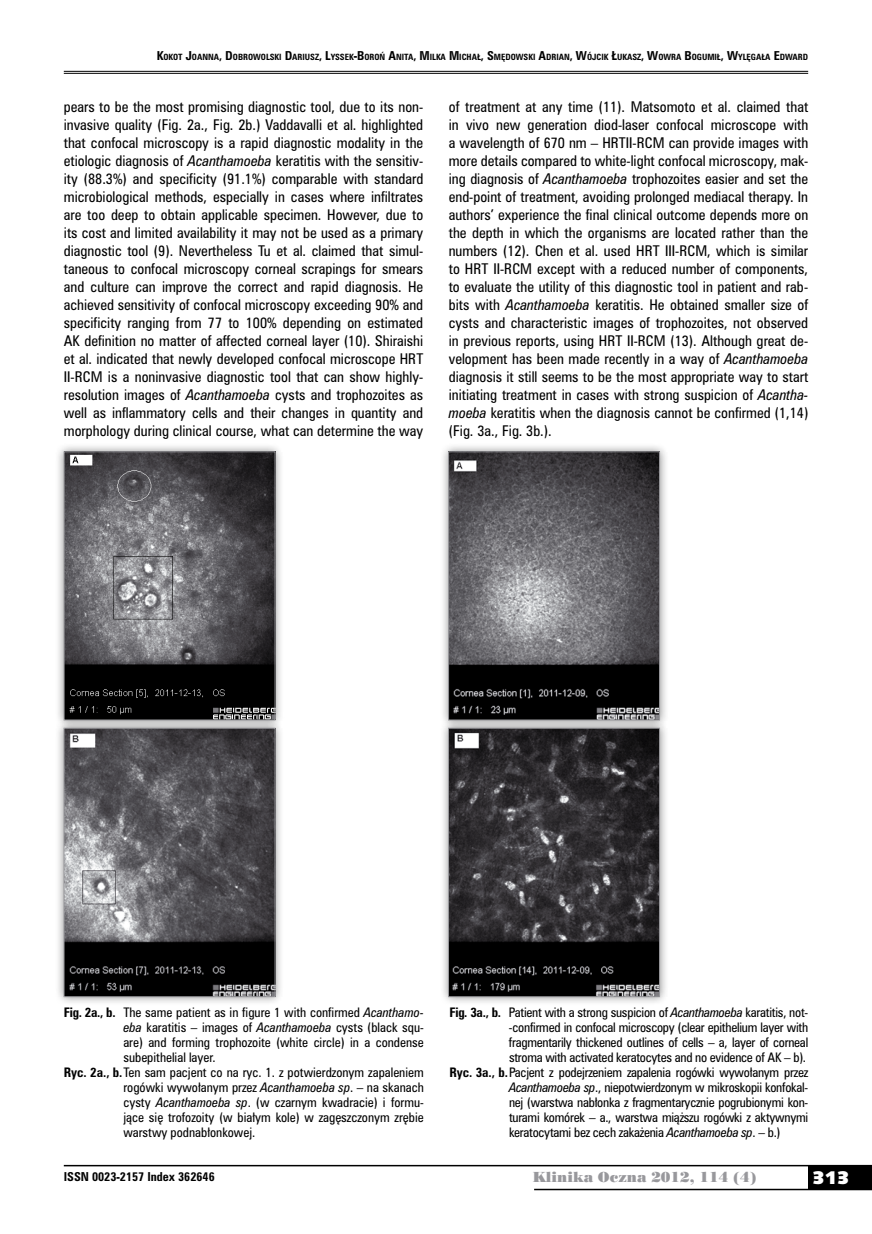
<style>
.page{position:relative;width:872px;height:1234px;background:#fff}
.page>*{position:absolute;margin:0;border:0;box-sizing:border-box;transform-origin:0 0}
.t1{font:18px "Humanst 531 U Blk PL";color:#fff}
.t2{font:13.5px/18px "Zurich Cn PL";color:#000;text-align:justify}
.t3{font:13.5px "Poster Bodoni PL";color:#98989c}
.t4{font:12px "Zurich Cn PL";letter-spacing:-.02em;color:#000}
.t5{font:12px "Zurich Cn PL";color:#000}
.t6{font:700 11.25px "Zurich Cn PL";color:#000}
.t7{font:700 7.8px "Zurich Cn PL";color:#000}
.s1{font-size:11.25px}
.s2{font-style:italic}
.s3{font-weight:700}
</style>
<div class="page">
<div style="left:808px;top:1165px;width:64px;height:24px;background:#000"></div>
<hr style="left:64px;top:1164px;width:808px;height:2px;background:#000">
<hr style="left:534px;top:1188px;width:338px;height:1px;background:#000">
<hr style="left:64px;top:71px;width:744px;height:1px;background:#000">
<hr style="left:64px;top:73px;width:744px;height:1px;background:#000">
<div style="left:55px;top:442px;width:229px;height:287px;background:#000;opacity:.45"></div>
<img style="left:66px;top:453px;width:207px;height:265px">
<div style="left:64px;top:451px;width:211px;height:269px;border:1px solid #98989c"></div>
<div style="left:55px;top:718px;width:229px;height:287px;background:#000;opacity:.45"></div>
<img style="left:66px;top:729px;width:207px;height:265px">
<div style="left:64px;top:727px;width:211px;height:269px;border:1px solid #98989c"></div>
<div style="left:439px;top:442px;width:230px;height:287px;background:#000;opacity:.45"></div>
<img style="left:450px;top:453px;width:207px;height:265px">
<div style="left:448px;top:451px;width:211px;height:269px;border:1px solid #98989c"></div>
<div style="left:439px;top:718px;width:230px;height:287px;background:#000;opacity:.45"></div>
<img style="left:450px;top:729px;width:207px;height:265px">
<div style="left:448px;top:727px;width:211px;height:269px;border:1px solid #98989c"></div>
<p class="t7" style="left:157px;top:52px;width:652px"><span class="s1">K</span>OKOT <span class="s1">J</span>OANNA<span class="s1">, D</span>OBROWOLSKI <span class="s1">D</span>ARIUSZ<span class="s1">, L</span>YSSEK<span class="s1">-B</span> OROŃ <span class="s1">A</span>NITA<span class="s1">, M</span>ILKA <span class="s1">M</span>ICHAŁ<span class="s1">, S</span>MĘDOWSKI <span class="s1">A</span>DRIAN<span class="s1">, W</span>ÓJCIK <span class="s1">Ł</span>UKASZ<span class="s1">, W</span>OWRA <span class="s1">B</span> OGUMIŁ<span class="s1">, W</span>YLĘGAŁA <span class="s1">E</span> DWARD</p>
<p class="t2" style="left:64px;top:97px;width:361px">pears to be the most promising diagnostic tool, due to its non&shy;invasive quality (Fig. 2a., Fig. 2b.) Vaddavalli et al. highlighted that confocal microscopy is a rapid diagnostic modality in the etiologic diagnosis of <span class="s2">Acanthamoeba</span> keratitis with the sensitiv&shy;ity (88.3%) and specificity (91.1%) comparable with standard microbiological methods, especially in cases where infiltrates are too deep to obtain applicable specimen. However, due to its cost and limited availability it may not be used as a primary diagnostic tool (9). Nevertheless Tu et al. claimed that simul&shy;taneous to confocal microscopy corneal scrapings for smears and culture can improve the correct and rapid diagnosis. He achieved sensitivity of confocal microscopy exceeding 90% and specificity ranging from 77 to 100% depending on estimated AK definition no matter of affected corneal layer (10). Shiraishi et al. indicated that newly developed confocal microscope HRT II-RCM is a noninvasive diagnostic tool that can show highly&shy;resolution images of <span class="s2">Acanthamoeba</span> cysts and trophozoites as well as inflammatory cells and their changes in quantity and morphology during clinical course, what can determine the way</p>
<p class="t2" style="left:449px;top:97px;width:361px">of treatment at any time (11). Matsomoto et al. claimed that in vivo new generation diod-laser confocal microscope with a wavelength of 670 nm – HRTII-RCM can provide images with more details compared to white-light confocal microscopy, mak&shy;ing diagnosis of <span class="s2">Acanthamoeba</span> trophozoites easier and set the end-point of treatment, avoiding prolonged mediacal therapy. In authors’ experience the final clinical outcome depends more on the depth in which the organisms are located rather than the numbers (12). Chen et al. used HRT III-RCM, which is similar to HRT II-RCM except with a reduced number of components, to evaluate the utility of this diagnostic tool in patient and rab&shy;bits with <span class="s2">Acanthamoeba</span> keratitis. He obtained smaller size of cysts and characteristic images of trophozoites, not observed in previous reports, using HRT II-RCM (13). Although great de&shy;velopment has been made recently in a way of <span class="s2">Acanthamoeba </span>diagnosis it still seems to be the most appropriate way to start initiating treatment in cases with strong suspicion of <span class="s2">Acantha&shy;moeba</span> keratitis when the diagnosis cannot be confirmed (1,14) (Fig. 3a., Fig. 3b.).</p>
<p class="t5" style="left:64px;top:1003px;width:361px"><span class="s3">Fig. 2a., b.</span> The same patient as in figure 1 with confirmed <span class="s2">Acanthamo-</span></p>
<p class="t5" style="left:123px;top:1018px;width:302px"><span class="s2">eba</span> karatitis – images of <span class="s2">Acanthamoeba</span> cysts (black squ-</p>
<p class="t5" style="left:123px;top:1033px;width:302px">are) and forming trophozoite (white circle) in a condense</p>
<p class="t5" style="left:123px;top:1048px;width:94px">subepithelial layer.</p>
<p class="t5" style="left:64px;top:1063px;width:361px"><span class="s3">Ryc. 2a., b.</span> Ten sam pacjent co na ryc. 1. z potwierdzonym zapaleniem</p>
<p class="t5" style="left:123px;top:1078px;width:302px">rogówki wywołanym przez <span class="s2">Acanthamoeba sp</span>. – na skanach</p>
<p class="t5" style="left:123px;top:1093px;width:302px">cysty <span class="s2">Acanthamoeba sp</span>. (w czarnym kwadracie) i formu-</p>
<p class="t5" style="left:123px;top:1108px;width:302px">jące się trofozoity (w białym kole) w zagęszczonym zrębie</p>
<p class="t5" style="left:123px;top:1123px;width:133px">warstwy podnabłonkowej.</p>
<p class="t4" style="left:449px;top:1003px;width:360px"><span class="s3">Fig. 3a., b.</span> Patient with a strong suspicion of <span class="s2">Acanthamoeba</span> karatitis, not-</p>
<p class="t4" style="left:509px;top:1018px;width:301px">-confirmed in confocal microscopy (clear epithelium layer with</p>
<p class="t4" style="left:509px;top:1033px;width:301px">fragmentarily thickened outlines of cells – a, layer of corneal</p>
<p class="t4" style="left:509px;top:1048px;width:298px">stroma with activated keratocytes and no evidence of AK – b).</p>
<p class="t4" style="left:449px;top:1063px;width:360px"><span class="s3">Ryc. 3a., b.</span> Pacjent z podejrzeniem zapalenia rogówki wywołanym przez</p>
<p class="t4" style="left:509px;top:1078px;width:301px"><span class="s2">Acanthamoeba sp</span>., niepotwierdzonym w mikroskopii konfokal-</p>
<p class="t4" style="left:509px;top:1093px;width:301px">nej (warstwa nabłonka z fragmentarycznie pogrubionymi kon-</p>
<p class="t4" style="left:509px;top:1108px;width:301px">turami komórek – a., warstwa miąższu rogówki z aktywnymi</p>
<p class="t4" style="left:509px;top:1123px;width:273px">keratocytami bez cech zakażenia <span class="s2">Acanthamoeba sp</span>. – b.)</p>
<p class="t6" style="left:64px;top:1168px;width:152px">ISSN 0023-2157 Index 362646</p>
<p class="t3" style="left:532px;top:1168px;width:225px">Klinika Oczna 2012, 114 (4)</p>
<h1 class="t1" style="left:812px;top:1165px;width:38px">313</h1>
</div>
